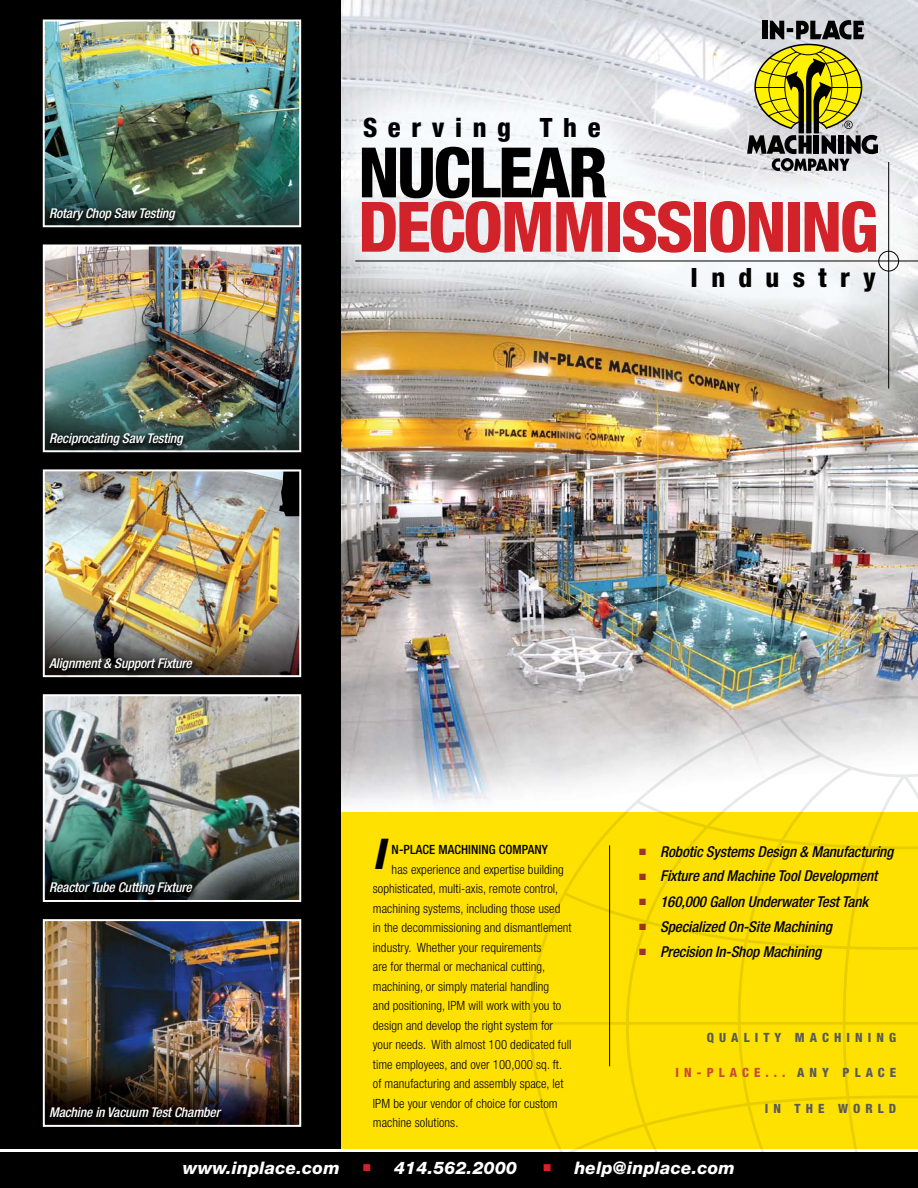
<style>
.page{position:relative;width:918px;height:1188px;background:#fff}
.page>*{position:absolute;margin:0;border:0;box-sizing:border-box;transform-origin:0 0}
.t1{font:800 condensed 69.6px "Helvetica Neue";letter-spacing:-.035em;color:#d2232a}
.t2{font:800 condensed 69.6px "Helvetica Neue";letter-spacing:-.035em;color:#000}
.t3{font:italic 800 condensed 42.45px "Helvetica Neue";color:#000}
.t4{font:800 condensed 26.7px "Helvetica Neue";letter-spacing:.4em;color:#000}
.t5{font:800 condensed 26.7px "Helvetica Neue";letter-spacing:.5em;color:#000}
.t6{font:italic 800 17.4px "Helvetica Neue";letter-spacing:.015em;color:#fff}
.t7{font:italic 500 condensed 15px "Helvetica Neue";letter-spacing:-.01em;color:#000}
.t8{font:italic 500 condensed 13.5px "Helvetica Neue";letter-spacing:-.01em;color:#fff}
.t9{font:300 condensed 12.75px/19.5px "Helvetica Neue LT Std";letter-spacing:.005em;color:#000}
.t10{font:800 condensed 12.75px "Helvetica Neue";letter-spacing:.4em;color:#58595b}
.t11{font:500 condensed 12.75px "Helvetica Neue";letter-spacing:.005em;color:#000}
.t12{font:800 condensed 12.75px "Helvetica Neue";color:#c84b34}
.s1{color:#9c3323}
.s2{color:#c84b34}
</style>
<div class="page">
<img style="left:341px;top:0;width:577px;height:805px">
<div style="left:298px;top:812px;width:620px;height:337px;background:#ffe100"></div>
<svg style="left:528px;top:694px;width:390px;height:458px"></svg>
<div style="left:0;top:0;width:341px;height:1149px;background:#000"></div>
<div style="left:0;top:1152px;width:918px;height:36px;background:#000"></div>
<hr style="left:355px;top:261px;width:563px;height:1px;background:#000">
<hr style="left:888px;top:162px;width:1px;height:227px;background:#000">
<div style="left:878px;top:251px;width:21px;height:20px;border:1px solid #000;border-radius:50%"></div>
<hr style="left:609px;top:845px;width:1px;height:221px;background:#000">
<img style="left:46px;top:256px;width:252px;height:173px">
<div style="left:43px;top:245px;width:258px;height:207px;border:2px solid #fff"></div>
<img style="left:46px;top:930px;width:252px;height:174px">
<div style="left:43px;top:919px;width:258px;height:208px;border:2px solid #fff"></div>
<img style="left:46px;top:705px;width:252px;height:174px">
<img style="left:46px;top:480px;width:252px;height:174px">
<svg style="left:279px;top:480px;width:19px;height:36px"></svg>
<img style="left:46px;top:23px;width:252px;height:181px">
<div style="left:43px;top:20px;width:258px;height:207px;border:2px solid #fff"></div>
<div style="left:44px;top:204px;width:269px;height:52px;background:#000;opacity:.7"></div>
<div style="left:44px;top:429px;width:273px;height:51px;background:#000;opacity:.7"></div>
<div style="left:44px;top:879px;width:273px;height:51px;background:#000;opacity:.7"></div>
<div style="left:44px;top:1104px;width:273px;height:49px;background:#000;opacity:.7"></div>
<div style="left:43px;top:654px;width:274px;height:51px;background:#000;opacity:.7"></div>
<svg style="left:747px;top:19px;width:131px;height:152px;background:#a4a167"></svg>
<p class="t8" style="left:49px;top:205px;width:127px">Rotary Chop Saw Testing</p>
<p class="t8" style="left:49px;top:430px;width:135px">Reciprocating Saw Testing</p>
<p class="t8" style="left:49px;top:655px;width:144px">Alignment &amp; Support Fixture</p>
<p class="t8" style="left:49px;top:879px;width:144px">Reactor Tube Cutting Fixture</p>
<p class="t8" style="left:49px;top:1104px;width:172px">Machine in Vacuum Test Chamber</p>
<h3 class="t4" style="left:363px;top:111px;width:239px">SERVING THE</h3>
<h1 class="t2" style="left:358px;top:129px;width:251px">NUCLEAR</h1>
<h1 class="t1" style="left:358px;top:184px;width:522px">DECOMMISSIONING</h1>
<h3 class="t5" style="left:691px;top:261px;width:187px">INDUSTRY</h3>
<h2 class="t3" style="left:373px;top:828px;width:13px">I</h2>
<p class="t11" style="left:392px;top:842px;width:158px">N-PLACE MACHINING COMPANY</p>
<p class="t9" style="left:373px;top:859px;width:200px;text-indent:19px">has experience and expertise building sophisticated, multi-axis, remote control, machining systems, including those used in the decommissioning and dismantlement industry. Whether your requirements<br>are for thermal or mechanical cutting, machining, or simply material handling<br>and positioning, IPM will work with you to design and develop the right system for your needs. With almost 100 dedicated full time employees, and over 100,000 sq. ft. of manufacturing and assembly space, let IPM be your vendor of choice for custom machine solutions.</p>
<p class="t7" style="left:639px;top:843px;width:256px"><sup>■</sup> Robotic Systems Design &amp; Manufacturing</p>
<p class="t7" style="left:639px;top:866px;width:240px"><span class="s1">■</span> Fixture and Machine Tool Development</p>
<p class="t7" style="left:639px;top:893px;width:231px"><sup>■</sup> 160,000 Gallon Underwater Test Tank</p>
<p class="t7" style="left:639px;top:918px;width:194px"><sup>■</sup> Specialized On-Site Machining</p>
<p class="t7" style="left:639px;top:943px;width:184px"><sup>■</sup> Precision In-Shop Machining</p>
<p class="t10" style="left:707px;top:1029px;width:24px">Q UALIT</p>
<p class="t10" style="left:775px;top:1029px;width:83px">Y MAC HINING</p>
<p class="t12" style="left:676px;top:1065px;width:55px">IN-PLACE</p>
<p class="t10" style="left:765px;top:1065px;width:101px"><span class="s2">...</span> ANY PLACE</p>
<p class="t10" style="left:765px;top:1100px;width:100px">IN THE WORLD</p>
<h3 class="t6" style="left:183px;top:1158px;width:158px">www.inplace.com</h3>
<h3 class="t6" style="left:363px;top:1158px;width:155px"><sup>■</sup> 414.562.2000</h3>
<h3 class="t6" style="left:543px;top:1158px;width:193px"><sup>■</sup> help@inplace.com</h3>
</div>
